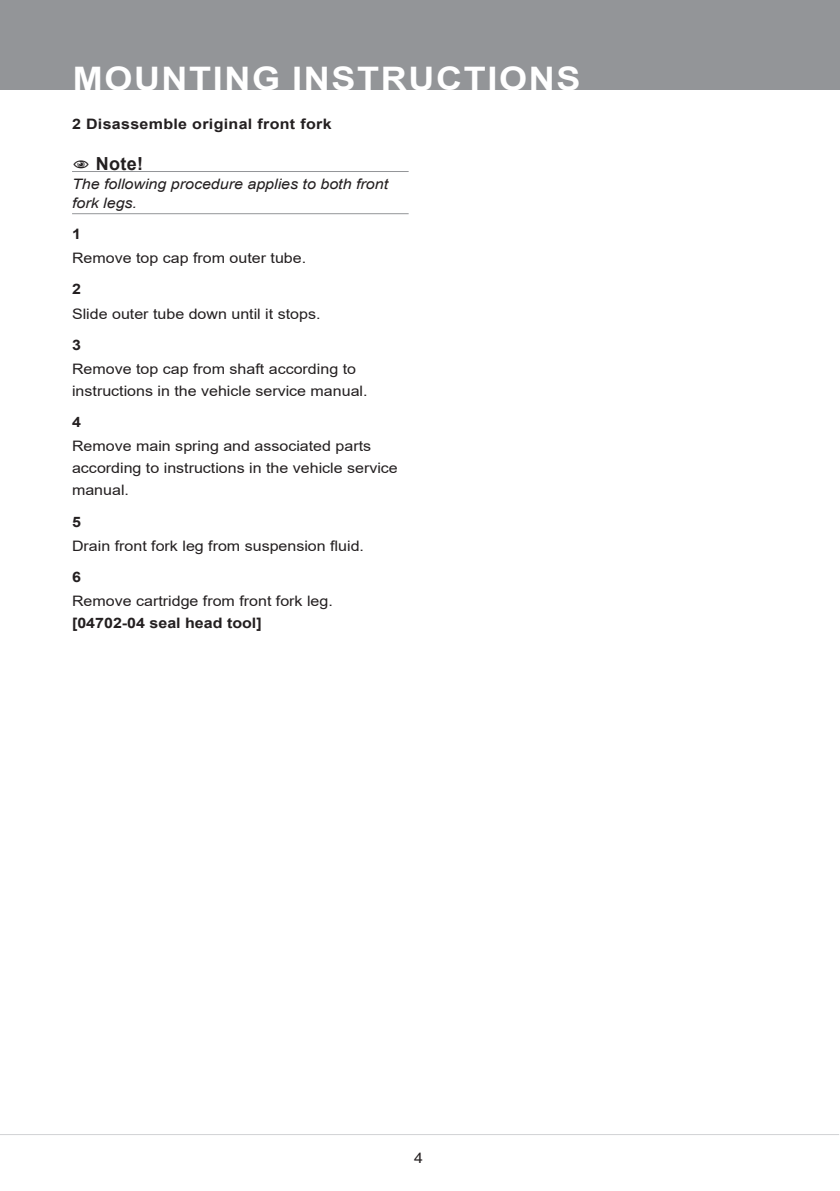
<style>
.page{position:relative;width:840px;height:1191px;background:#fff}
.page>*{position:absolute;margin:0;border:0;box-sizing:border-box;transform-origin:0 0}
.t1{font:700 32.4px "Arial";letter-spacing:.045em;color:#fff;scale:1.11 1}
.t2{font:700 18px "Arial";color:#231f20}
.t3{font:14.4px/22px "Arial";color:#231f20;scale:1.11 1}
.t4{font:italic 14.4px/19px "Arial";color:#231f20;scale:1.11 1}
.t5{font:700 14.4px "Arial";letter-spacing:.02em;color:#231f20;scale:1.11 1}
.t6{font:700 14.4px "Arial";color:#231f20;scale:1.11 1}
</style>
<div class="page">
<div style="left:0;top:0;width:839px;height:90px;background:#939598"></div>
<hr style="left:0;top:1134px;width:838px;height:1px;background:#d1d2d4">
<hr style="left:72px;top:171px;width:336px;height:1px;background:#939598">
<hr style="left:72px;top:213px;width:336px;height:1px;background:#939598">
<h1 class="t1" style="left:73px;top:56px;width:458px">MOUNTING INSTRUCTIONS</h1>
<p class="t5" style="left:72px;top:113px;width:235px">2 Disassemble original front fork</p>
<p class="t2" style="left:109px;top:151px;width:36px">Not e!</p>
<p class="t4" style="left:72px;top:174px;width:286px">The following procedure applies to both front fork legs.</p>
<p class="t5" style="left:72px;top:224px;width:10px">1</p>
<p class="t3" style="left:72px;top:247px;width:212px">Remove top cap from outer tube.</p>
<p class="t5" style="left:72px;top:279px;width:10px">2</p>
<p class="t3" style="left:72px;top:302px;width:225px">Slide outer tube down until it stops.</p>
<p class="t5" style="left:72px;top:335px;width:10px">3</p>
<p class="t3" style="left:72px;top:358px;width:267px">Remove top cap from shaft according to instructions in the vehicle service manual.</p>
<p class="t5" style="left:72px;top:412px;width:10px">4</p>
<p class="t3" style="left:72px;top:435px;width:295px">Remove main spring and associated parts according to instructions in the vehicle service manual.</p>
<p class="t5" style="left:72px;top:511px;width:10px">5</p>
<p class="t3" style="left:72px;top:534px;width:264px">Drain front fork leg from suspension fluid.</p>
<p class="t5" style="left:72px;top:567px;width:10px">6</p>
<p class="t3" style="left:72px;top:590px;width:236px">Remove cartridge from front fork leg.</p>
<p class="t6" style="left:72px;top:613px;width:172px">[04702-04 seal head tool]</p>
<p class="t3" style="left:414px;top:1146px;width:10px">4</p>
</div>
